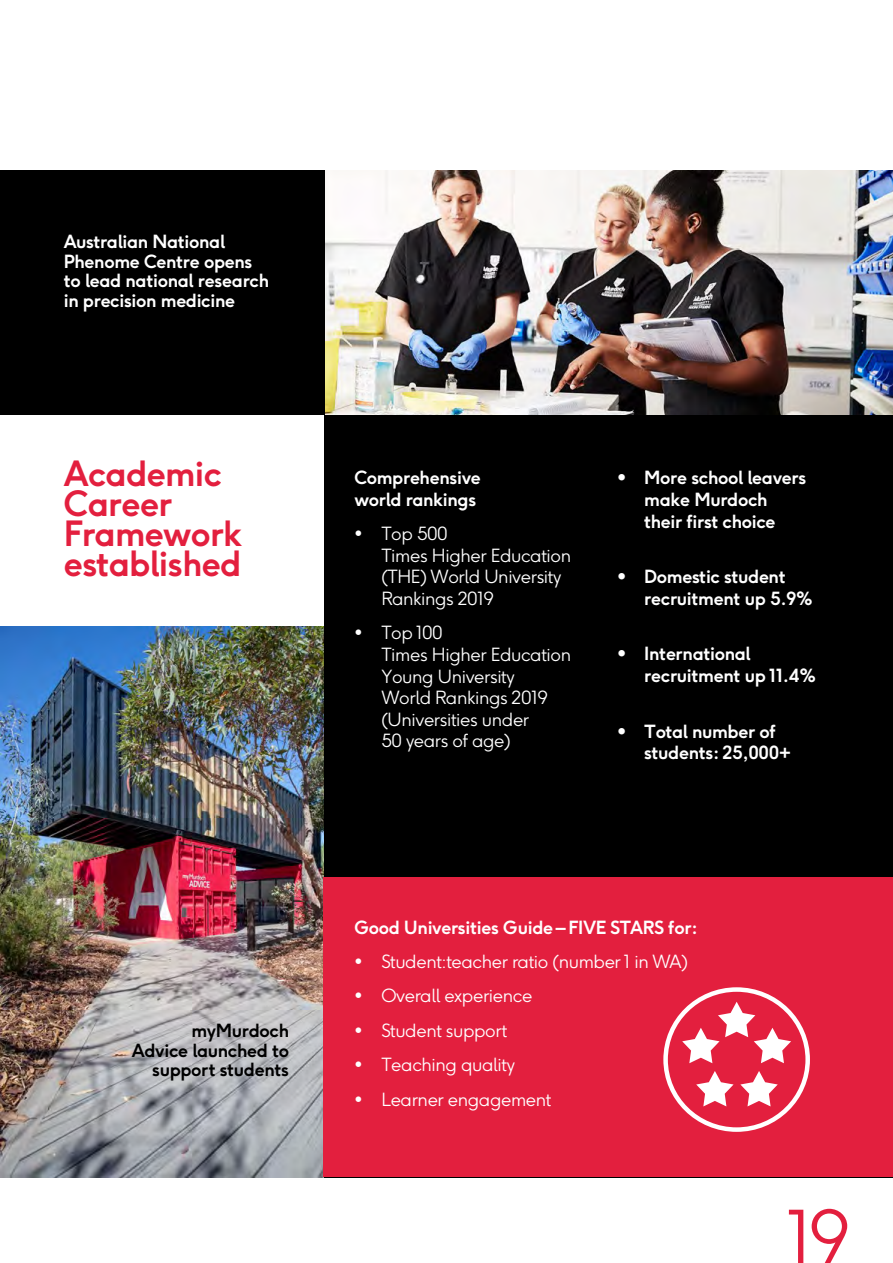
<style>
.page{position:relative;width:893px;height:1263px;background:#fff}
.page>*{position:absolute;margin:0;border:0;box-sizing:border-box;transform-origin:0 0}
.t1{font:300 72px "F37 Ginger";color:#e31f3e}
.t2{font:700 34.5px/30px "F37 Ginger";letter-spacing:-.02em;color:#e31f3e}
.t3{font:700 18px/21.6px "F37 Ginger";letter-spacing:-.02em;color:#fff}
.t4{font:300 18px/21.6px "F37 Ginger";letter-spacing:-.02em;color:#fff}
.t5{font:700 18px/19.5px "F37 Ginger";letter-spacing:-.02em;color:#000;text-align:right}
</style>
<div class="page">
<img style="left:0;top:626px;width:325px;height:552px">
<div style="left:325px;top:415px;width:568px;height:763px;background:#000"></div>
<div style="left:323px;top:877px;width:570px;height:300px;background:#e31f3e"></div>
<img style="left:325px;top:170px;width:568px;height:245px">
<div style="left:0;top:170px;width:325px;height:245px;background:#000"></div>
<div style="left:663px;top:987px;width:147px;height:145px;border:4px solid #fff;border-radius:50%"></div>
<svg style="left:682px;top:1002px;width:109px;height:61px"></svg>
<svg style="left:740px;top:1071px;width:38px;height:35px"></svg>
<svg style="left:696px;top:1071px;width:38px;height:35px"></svg>
<p class="t3" style="left:64px;top:234px;width:207px;line-height:19.5px">Australian National<br>Phenome Centre opens to lead national research in precision medicine</p>
<h2 class="t2" style="left:64px;top:462px;width:180px">Academic<br>Career<br>Framework established</h2>
<p class="t5" style="left:132px;top:1022px;width:159px">myMurdoch<br>Advice launched to support students</p>
<p class="t3" style="left:354px;top:469px;width:128px">Comprehensive world rankings</p>
<p class="t4" style="left:381px;top:525px;width:191px;text-indent:-27px">• Top 500<br>Times Higher Education (THE) World University<br>Rankings 2019</p>
<p class="t4" style="left:381px;top:624px;width:191px;text-indent:-27px">• Top 100<br>Times Higher Education<br>Young University<br>World Rankings 2019 (Universities under<br>50 years of age)</p>
<p class="t3" style="left:644px;top:469px;width:164px;text-indent:-27px">• More school leavers make Murdoch their first choice</p>
<p class="t3" style="left:644px;top:567px;width:170px;text-indent:-27px">• Domestic student recruitment up 5.9%</p>
<p class="t3" style="left:644px;top:645px;width:173px;text-indent:-27px">• International recruitment up 11.4%</p>
<p class="t3" style="left:644px;top:722px;width:148px;text-indent:-27px">• Total number of students: 25,000+</p>
<p class="t3" style="left:354px;top:918px;width:345px">Good Universities Guide – FIVE STARS for:</p>
<p class="t4" style="left:354px;top:952px;width:335px">• Student:teacher ratio (number 1 in WA)</p>
<p class="t4" style="left:354px;top:987px;width:180px">• Overall experience</p>
<p class="t4" style="left:354px;top:1021px;width:155px">• Student support</p>
<p class="t4" style="left:354px;top:1055px;width:162px">• Teaching quality</p>
<p class="t4" style="left:354px;top:1090px;width:199px">• Learner engagement</p>
<h1 class="t1" style="left:787px;top:1205px;width:65px">19</h1>
</div>
